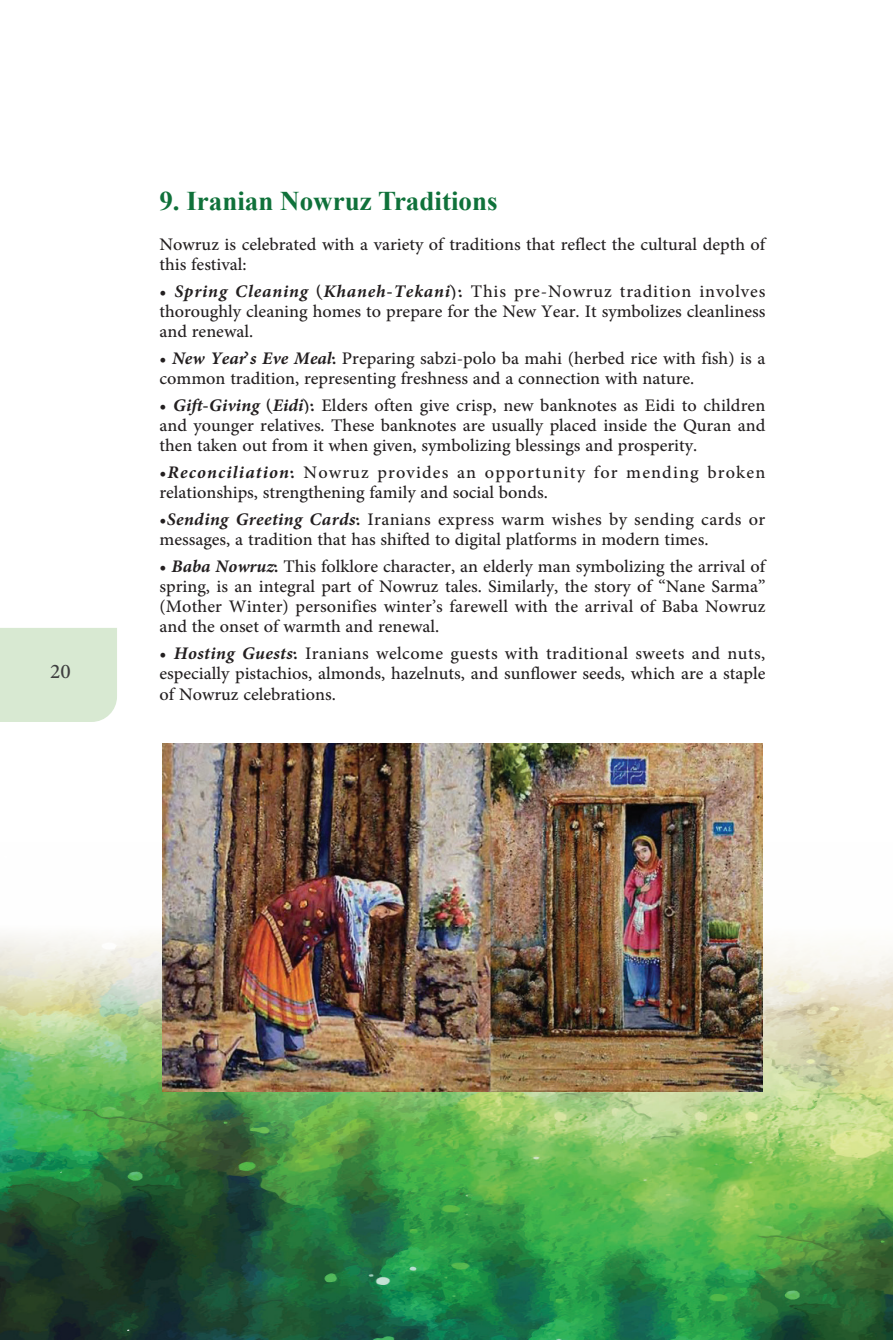
<style>
.page{position:relative;width:893px;height:1340px;background:#fff}
.page>*{position:absolute;margin:0;border:0;box-sizing:border-box;transform-origin:0 0}
.t1{font:29.25px "Adobe Arabic";color:#3e3e3f}
.t2{font:700 27px "Times New Roman";color:#0f713a}
.t3{font:24.75px/20.2px "Adobe Arabic";color:#231f20}
.s1{font-weight:700;font-style:italic}
</style>
<div class="page">
<img style="left:0;top:842px;width:893px;height:497px">
<div style="left:0;top:628px;width:117px;height:94px;background:#d8e9d2"></div>
<img style="left:163px;top:743px;width:599px;height:348px">
<p class="t1" style="left:50px;top:650px;width:22px">20</p>
<p class="t2" style="left:159px;top:181px;width:340px">9. Iranian Nowruz Traditions</p>
<p class="t3" style="left:159px;top:231px;width:607px">Nowruz is celebrated with a variety of traditions that reflect the cultural depth of this festival:</p>
<p class="t3" style="left:159px;top:278px;width:607px;text-align:justify">• <span class="s1">Spring Cleaning (Khaneh-Tekani):</span> This pre-Nowruz tradition involves thoroughly cleaning homes to prepare for the New Year. It symbolizes cleanliness and renewal.</p>
<p class="t3" style="left:159px;top:345px;width:607px">• <span class="s1">New Year’s Eve Meal:</span> Preparing sabzi-polo ba mahi (herbed rice with fish) is a common tradition, representing freshness and a connection with nature.</p>
<p class="t3" style="left:159px;top:392px;width:607px;text-align:justify">• <span class="s1">Gift-Giving (Eidi):</span> Elders often give crisp, new banknotes as Eidi to children and younger relatives. These banknotes are usually placed inside the Quran and then taken out from it when given, symbolizing blessings and prosperity.</p>
<p class="t3" style="left:159px;top:459px;width:607px">•<span class="s1">Reconciliation:</span> Nowruz provides an opportunity for mending broken relationships, strengthening family and social bonds.</p>
<p class="t3" style="left:159px;top:506px;width:607px">•<span class="s1">Sending Greeting Cards:</span> Iranians express warm wishes by sending cards or messages, a tradition that has shifted to digital platforms in modern times.</p>
<p class="t3" style="left:159px;top:553px;width:607px;text-align:justify">• <span class="s1">Baba Nowruz:</span> This folklore character, an elderly man symbolizing the arrival of spring, is an integral part of Nowruz tales. Similarly, the story of “Nane Sarma” (Mother Winter) personifies winter’s farewell with the arrival of Baba Nowruz and the onset of warmth and renewal.</p>
<p class="t3" style="left:159px;top:640px;width:607px;text-align:justify">• <span class="s1">Hosting Guests:</span> Iranians welcome guests with traditional sweets and nuts, especially pistachios, almonds, hazelnuts, and sunflower seeds, which are a staple of Nowruz celebrations.</p>
</div>
